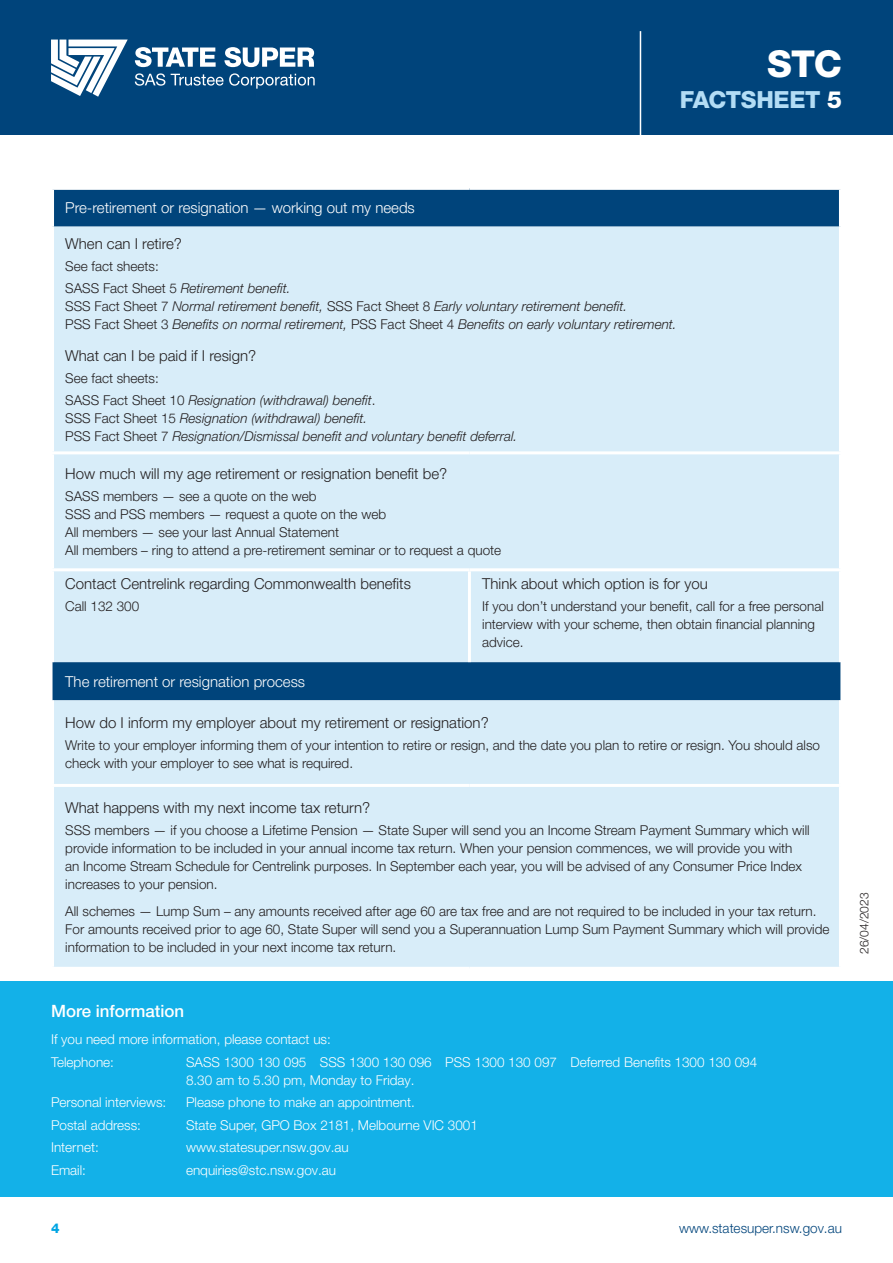
<style>
.page{position:relative;width:893px;height:1263px;background:#fff}
.page>*{position:absolute;margin:0;border:0;box-sizing:border-box;transform-origin:0 0}
.t1{font:800 37.2px "Helvetica Neue LT Std";color:#fff}
.t2{font:800 23.7px "Helvetica Neue LT Std";letter-spacing:-.015em;color:#b3ddf5}
.t3{font:500 16.8px "Helvetica Neue LT Pro";color:#fff}
.Heading_9{font:300 15px "Helvetica Neue LT Pro";color:#231f20}
.Paragraph_Style_1{font:300 15px "Helvetica Neue LT Pro";color:#fff}
.Heading_2{font:300 15px "Helvetica Neue LT Pro";color:#231f20}
.Body_Text_2{font:300 15px "Helvetica Neue LT Pro";color:#231f20}
.Heading_1{font:300 15px "Helvetica Neue LT Pro";color:#231f20}
.t4{font:300 13.5px/18px "Helvetica Neue LT Pro";color:#231f20}
.t5{font:italic 300 13.5px "Helvetica Neue LT Pro";color:#231f20}
.t6{font:300 13.5px/22.5px "Helvetica Neue LT Pro";color:#fff}
.t7{font:300 13.5px "Helvetica Neue LT Pro";color:#00447b}
.t8{font:800 13.5px "Helvetica Neue LT Std";color:#00a5e3}
.t9{font:300 12px "Helvetica Neue LT Pro";color:#231f20}
.s1{color:#fff}
.s2{font-style:normal}
</style>
<div class="page">
<div style="left:0;top:981px;width:893px;height:216px;background:#13b1e8"></div>
<div style="left:0;top:0;width:893px;height:135px;background:#00447b"></div>
<svg style="left:135px;top:47px;width:81px;height:20px"></svg>
<svg style="left:51px;top:40px;width:77px;height:57px"></svg>
<svg style="left:135px;top:73px;width:30px;height:13px"></svg>
<svg style="left:171px;top:73px;width:144px;height:16px"></svg>
<svg style="left:224px;top:47px;width:90px;height:20px"></svg>
<hr style="left:640px;top:31px;width:1px;height:104px;background:#fff">
<div style="left:54px;top:190px;width:785px;height:37px;background:#00447b"></div>
<div style="left:53px;top:227px;width:787px;height:740px;background:#d8edf9"></div>
<hr style="left:51px;top:227px;width:3px;height:224px;background:#fff">
<hr style="left:839px;top:227px;width:3px;height:224px;background:#fff">
<hr style="left:51px;top:451px;width:418px;height:3px;background:#fff">
<hr style="left:51px;top:454px;width:3px;height:114px;background:#fff">
<hr style="left:469px;top:451px;width:373px;height:3px;background:#fff">
<hr style="left:839px;top:454px;width:3px;height:114px;background:#fff">
<hr style="left:51px;top:568px;width:418px;height:3px;background:#fff">
<hr style="left:51px;top:571px;width:3px;height:91px;background:#fff">
<hr style="left:469px;top:568px;width:373px;height:3px;background:#fff">
<hr style="left:468px;top:571px;width:3px;height:91px;background:#fff">
<hr style="left:839px;top:571px;width:3px;height:91px;background:#fff">
<hr style="left:51px;top:700px;width:3px;height:84px;background:#fff">
<hr style="left:839px;top:700px;width:3px;height:84px;background:#fff">
<hr style="left:51px;top:784px;width:418px;height:3px;background:#fff">
<hr style="left:51px;top:787px;width:3px;height:180px;background:#fff">
<hr style="left:469px;top:784px;width:373px;height:3px;background:#fff">
<hr style="left:839px;top:787px;width:3px;height:180px;background:#fff">
<h1 class="t1" style="left:767px;top:41px;width:76px">STC</h1>
<h2 class="t2" style="left:680px;top:85px;width:164px">FACTSHEET <span class="s1">5</span></h2>
<p class="Paragraph_Style_1" style="left:65px;top:198px;width:351px">Pre-retirement or resignation — working out my needs</p>
<p class="Heading_1" style="left:65px;top:234px;width:118px">When can I retire?</p>
<p class="t4" style="left:65px;top:257px;width:95px">See fact sheets:</p>
<p class="t5" style="left:65px;top:281px;width:227px"><span class="s2">SASS Fact Sheet 5</span> Retirement benefit.</p>
<p class="t5" style="left:65px;top:299px;width:563px"><span class="s2">SSS Fact Sheet 7</span> Normal retirement benefit, <span class="s2">SSS Fact Sheet 8</span> Early voluntary retirement benefit.</p>
<p class="t5" style="left:65px;top:317px;width:613px"><span class="s2">PSS Fact Sheet 3</span> Benefits on normal retirement, <span class="s2">PSS Fact Sheet 4</span> Benefits on early voluntary retirement.</p>
<p class="Heading_9" style="left:65px;top:346px;width:192px">What can I be paid if I resign?</p>
<p class="t4" style="left:65px;top:369px;width:95px">See fact sheets:</p>
<p class="t5" style="left:65px;top:392px;width:312px"><span class="s2">SASS Fact Sheet 10</span> Resignation (withdrawal) benefit<span class="s2">.</span></p>
<p class="t5" style="left:65px;top:410px;width:303px"><span class="s2">SSS Fact Sheet 15</span> Resignation (withdrawal) benefit.</p>
<p class="t5" style="left:65px;top:428px;width:454px"><span class="s2">PSS Fact Sheet 7</span> Resignation/Dismissal benefit and voluntary benefit deferral.</p>
<p class="Heading_2" style="left:65px;top:464px;width:384px">How much will my age retirement or resignation benefit be?</p>
<p class="t4" style="left:65px;top:487px;width:253px">SASS members — see a quote on the web</p>
<p class="t4" style="left:65px;top:505px;width:322px">SSS and PSS members — request a quote on the web</p>
<p class="t4" style="left:65px;top:523px;width:275px">All members — see your last Annual Statement</p>
<p class="t4" style="left:65px;top:541px;width:437px">All members – ring to attend a pre-retirement seminar or to request a quote</p>
<p class="Heading_9" style="left:65px;top:574px;width:347px">Contact Centrelink regarding Commonwealth benefits</p>
<p class="t4" style="left:65px;top:597px;width:76px">Call 132 300</p>
<p class="Body_Text_2" style="left:482px;top:574px;width:227px">Think about which option is for you</p>
<p class="t4" style="left:482px;top:597px;width:343px">If you don’t understand your benefit, call for a free personal interview with your scheme, then obtain financial planning advice.</p>
<p class="Paragraph_Style_1" style="left:65px;top:672px;width:241px">The retirement or resignation process</p>
<p class="Heading_9" style="left:65px;top:714px;width:425px">How do I inform my employer about my retirement or resignation?</p>
<p class="t4" style="left:65px;top:736px;width:756px">Write to your employer informing them of your intention to retire or resign, and the date you plan to retire or resign. You should also check with your employer to see what is required.</p>
<p class="Heading_9" style="left:65px;top:798px;width:307px">What happens with my next income tax return?</p>
<p class="t4" style="left:65px;top:821px;width:746px">SSS members — if you choose a Lifetime Pension — State Super will send you an Income Stream Payment Summary which will provide information to be included in your annual income tax return. When your pension commences, we will provide you with an Income Stream Schedule for Centrelink purposes. In September each year, you will be advised of any Consumer Price Index increases to your pension.</p>
<p class="t4" style="left:65px;top:901px;width:766px">All schemes — Lump Sum – any amounts received after age 60 are tax free and are not required to be included in your tax return.<br>For amounts received prior to age 60, State Super will send you a Superannuation Lump Sum Payment Summary which will provide information to be included in your next income tax return.</p>
<p class="t9" style="left:857px;top:954px;width:63px;rotate:-90deg">26/04/2023</p>
<p class="t3" style="left:51px;top:1001px;width:135px">More information</p>
<p class="t6" style="left:51px;top:1028px;width:281px">If you need more information, please contact us:<br>Telephone:</p>
<p class="t6" style="left:186px;top:1052px;width:573px;line-height:18px">SASS 1300 130 095 SSS 1300 130 096 PSS 1300 130 097 Deferred Benefits 1300 130 094<br>8.30 am to 5.30 pm, Monday to Friday.</p>
<p class="t6" style="left:51px;top:1091px;width:117px">Personal interviews:</p>
<p class="t6" style="left:186px;top:1091px;width:230px">Please phone to make an appointment.</p>
<p class="t6" style="left:51px;top:1113px;width:92px">Postal address:</p>
<p class="t6" style="left:186px;top:1113px;width:293px">State Super, GPO Box 2181, Melbourne VIC 3001</p>
<p class="t6" style="left:51px;top:1136px;width:49px">Internet:</p>
<p class="t6" style="left:186px;top:1136px;width:164px">www.statesuper.nsw.gov.au</p>
<p class="t6" style="left:51px;top:1158px;width:37px">Email:</p>
<p class="t6" style="left:186px;top:1158px;width:152px">enquiries@stc.nsw.gov.au</p>
<p class="t8" style="left:51px;top:1220px;width:10px">4</p>
<p class="t7" style="left:679px;top:1220px;width:164px">www.statesuper.nsw.gov.au</p>
</div>
